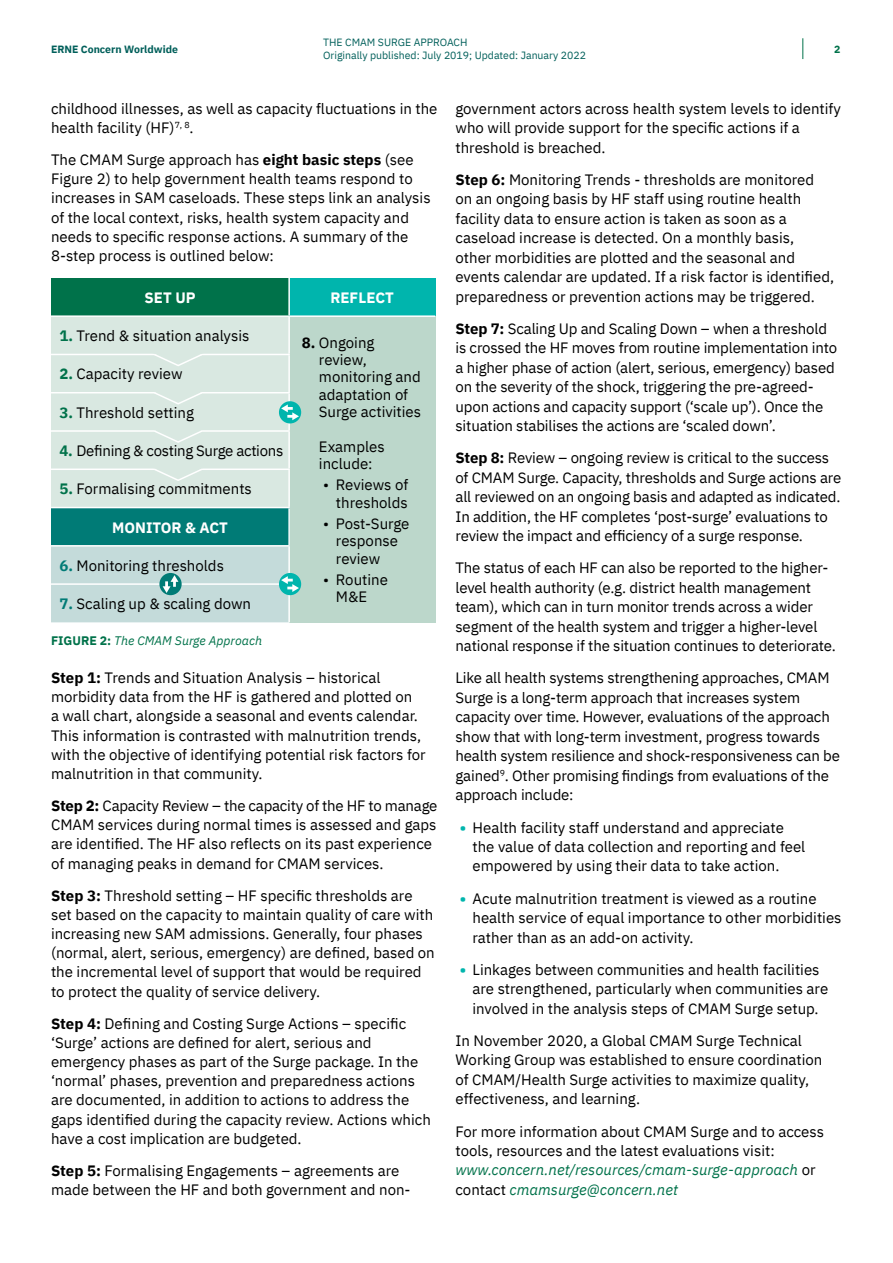
<style>
.page{position:relative;width:893px;height:1263px;background:#fff}
.page>*{position:absolute;margin:0;border:0;box-sizing:border-box;transform-origin:0 0}
.t1{font:15px/19.5px "IBM Plex Sans";color:#000}
.t2{font:15px "IBM Plex Sans";letter-spacing:-.02em;color:#000}
.t3{font:700 15px "IBM Plex Sans";color:#fff}
.t4{font:italic 12.3px "IBM Plex Sans";color:#00724a}
.t5{font:10.5px/12.6px "IBM Plex Sans";color:#005f5a}
.t6{font:700 10.5px "IBM Plex Sans";color:#005f5a}
.t7{font:700 10.5px "IBM Plex Sans";color:#00724a}
.s1{font-weight:700}
.s2{font-weight:700;color:#00724a}
.s3{font-weight:700;color:#007b76}
.s4{font-weight:700;font-style:normal}
.s5{font-weight:700;color:#00b5ad}
.s6{font-style:italic;color:#00724a}
</style>
<div class="page">
<div style="left:51px;top:278px;width:238px;height:38px;background:#00724a"></div>
<div style="left:289px;top:278px;width:146px;height:38px;background:#00b5ad"></div>
<div style="left:51px;top:317px;width:237px;height:190px;background:#d9e8e1"></div>
<div style="left:289px;top:316px;width:146px;height:306px;background:#bcd7cb"></div>
<div style="left:51px;top:507px;width:238px;height:39px;background:#007b76"></div>
<hr style="left:288px;top:278px;width:2px;height:37px;background:#fff">
<hr style="left:51px;top:315px;width:238px;height:2px;background:#fff">
<hr style="left:289px;top:315px;width:146px;height:2px;background:#fff">
<hr style="left:288px;top:317px;width:2px;height:37px;background:#fff">
<hr style="left:51px;top:354px;width:239px;height:1px;background:#fff">
<hr style="left:288px;top:355px;width:2px;height:37px;background:#fff">
<hr style="left:51px;top:392px;width:239px;height:1px;background:#fff">
<hr style="left:288px;top:393px;width:2px;height:37px;background:#fff">
<hr style="left:51px;top:430px;width:239px;height:2px;background:#fff">
<hr style="left:288px;top:432px;width:2px;height:36px;background:#fff">
<hr style="left:51px;top:468px;width:239px;height:2px;background:#fff">
<hr style="left:288px;top:470px;width:2px;height:37px;background:#fff">
<hr style="left:51px;top:507px;width:239px;height:1px;background:#fff">
<hr style="left:288px;top:508px;width:2px;height:37px;background:#fff">
<hr style="left:51px;top:545px;width:239px;height:2px;background:#fff">
<svg style="left:279px;top:573px;width:22px;height:22px"></svg>
<svg style="left:279px;top:401px;width:22px;height:22px"></svg>
<svg style="left:281px;top:404px;width:18px;height:16px"></svg>
<svg style="left:51px;top:546px;width:248px;height:76px;background:#bfdad8"></svg>
<svg style="left:148px;top:351px;width:60px;height:16px"></svg>
<svg style="left:148px;top:390px;width:60px;height:15px"></svg>
<svg style="left:148px;top:428px;width:60px;height:16px"></svg>
<svg style="left:148px;top:466px;width:60px;height:16px"></svg>
<svg style="left:802px;top:38px;width:1px;height:21px"></svg>
<p class="t6" style="left:51px;top:41px;width:128px">ERNE Concern Worldwide</p>
<p class="t5" style="left:323px;top:36px;width:264px">THE CMAM SURGE APPROACH<br>Originally published: July 2019; Updated: January 2022</p>
<p class="t7" style="left:834px;top:41px;width:8px">2</p>
<p class="t1" style="left:51px;top:98px;width:388px">childhood illnesses, as well as capacity fluctuations in the health facility (HF)<sup>7,</sup> <sup>8</sup>.</p>
<p class="t1" style="left:51px;top:149px;width:381px">The CMAM Surge approach has <span class="s1">eight basic steps</span> (see Figure 2) to help government health teams respond to increases in SAM caseloads. These steps link an analysis of the local context, risks, health system capacity and needs to specific response actions. A summary of the 8-step process is outlined below:</p>
<p class="t3" style="left:145px;top:286px;width:53px">SET UP</p>
<p class="t3" style="left:330px;top:286px;width:65px">REFLECT</p>
<p class="t1" style="left:60px;top:325px;width:191px"><span class="s2">1.</span> Trend &amp; situation analysis</p>
<p class="t1" style="left:319px;top:333px;width:104px;line-height:17.2px;text-indent:-17px"><span class="s1">8.</span> Ongoing review, monitoring and adaptation of<br>Surge activities</p>
<p class="t1" style="left:319px;top:436px;width:67px;line-height:17.2px">Examples include:</p>
<p class="t1" style="left:323px;top:475px;width:87px;line-height:17.2px;text-align:right">• Reviews of thresholds</p>
<p class="t1" style="left:336px;top:514px;width:75px;line-height:17.2px;text-indent:-13px">• Post-Surge response review</p>
<p class="t1" style="left:323px;top:570px;width:66px;line-height:17.2px;text-align:center">• Routine<br>M&amp;E</p>
<p class="t1" style="left:60px;top:363px;width:124px"><span class="s2">2.</span> Capacity review</p>
<p class="t1" style="left:60px;top:401px;width:136px"><span class="s2">3.</span> Threshold setting</p>
<p class="t2" style="left:60px;top:439px;width:225px"><span class="s2">4.</span> Defining &amp; costing Surge actions</p>
<p class="t1" style="left:60px;top:478px;width:194px"><span class="s2">5.</span> Formalising commitments</p>
<p class="t3" style="left:112px;top:515px;width:117px">MONITOR &amp; ACT</p>
<p class="t1" style="left:60px;top:554px;width:166px"><span class="s3">6.</span> Monitoring thresholds</p>
<p class="t1" style="left:60px;top:593px;width:193px"><span class="s3">7.</span> Scaling up &amp; scaling down</p>
<p class="t4" style="left:51px;top:632px;width:213px"><span class="s4">FIGURE 2:</span> The CMAM Surge Approach</p>
<p class="t1" style="left:51px;top:667px;width:376px"><span class="s1">Step 1:</span> Trends and Situation Analysis – historical morbidity data from the HF is gathered and plotted on<br>a wall chart, alongside a seasonal and events calendar.<br>This information is contrasted with malnutrition trends, with the objective of identifying potential risk factors for malnutrition in that community.</p>
<p class="t1" style="left:51px;top:795px;width:388px"><span class="s1">Step 2:</span> Capacity Review – the capacity of the HF to manage CMAM services during normal times is assessed and gaps are identified. The HF also reflects on its past experience of managing peaks in demand for CMAM services.</p>
<p class="t1" style="left:51px;top:884px;width:385px"><span class="s1">Step 3:</span> Threshold setting – HF specific thresholds are set based on the capacity to maintain quality of care with increasing new SAM admissions. Generally, four phases (normal, alert, serious, emergency) are defined, based on the incremental level of support that would be required to protect the quality of service delivery.</p>
<p class="t1" style="left:51px;top:1012px;width:381px"><span class="s1">Step 4:</span> Defining and Costing Surge Actions – specific ‘Surge’ actions are defined for alert, serious and emergency phases as part of the Surge package. In the ‘normal’ phases, prevention and preparedness actions are documented, in addition to actions to address the gaps identified during the capacity review. Actions which have a cost implication are budgeted.</p>
<p class="t1" style="left:51px;top:1159px;width:361px"><span class="s1">Step 5:</span> Formalising Engagements – agreements are made between the HF and both government and non-</p>
<p class="t1" style="left:455px;top:97px;width:387px">government actors across health system levels to identify who will provide support for the specific actions if a threshold is breached.</p>
<p class="t1" style="left:455px;top:169px;width:380px"><span class="s1">Step 6:</span> Monitoring Trends - thresholds are monitored on an ongoing basis by HF staff using routine health facility data to ensure action is taken as soon as a caseload increase is detected. On a monthly basis,<br>other morbidities are plotted and the seasonal and events calendar are updated. If a risk factor is identified, preparedness or prevention actions may be triggered.</p>
<p class="t1" style="left:455px;top:317px;width:383px"><span class="s1">Step 7:</span> Scaling Up and Scaling Down – when a threshold is crossed the HF moves from routine implementation into a higher phase of action (alert, serious, emergency) based on the severity of the shock, triggering the pre-agreed&shy;upon actions and capacity support (‘scale up’). Once the situation stabilises the actions are ‘scaled down’.</p>
<p class="t1" style="left:455px;top:447px;width:387px"><span class="s1">Step 8:</span> Review – ongoing review is critical to the success of CMAM Surge. Capacity, thresholds and Surge actions are all reviewed on an ongoing basis and adapted as indicated.<br>In addition, the HF completes ‘post-surge’ evaluations to review the impact and efficiency of a surge response.</p>
<p class="t1" style="left:455px;top:557px;width:382px">The status of each HF can also be reported to the higher&shy;level health authority (e.g. district health management team), which can in turn monitor trends across a wider segment of the health system and trigger a higher-level national response if the situation continues to deteriorate.</p>
<p class="t1" style="left:455px;top:667px;width:386px">Like all health systems strengthening approaches, CMAM Surge is a long-term approach that increases system capacity over time. However, evaluations of the approach show that with long-term investment, progress towards health system resilience and shock-responsiveness can be gained<sup>9</sup>. Other promising findings from evaluations of the approach include:</p>
<p class="t1" style="left:472px;top:816px;width:334px;text-indent:-13px"><span class="s5">•</span> Health facility staff understand and appreciate the value of data collection and reporting and feel empowered by using their data to take action.</p>
<p class="t1" style="left:472px;top:887px;width:371px;text-indent:-13px"><span class="s5">•</span> Acute malnutrition treatment is viewed as a routine health service of equal importance to other morbidities rather than as an add-on activity.</p>
<p class="t1" style="left:472px;top:958px;width:357px;text-indent:-13px"><span class="s5">•</span> Linkages between communities and health facilities are strengthened, particularly when communities are involved in the analysis steps of CMAM Surge setup.</p>
<p class="t1" style="left:455px;top:1030px;width:368px">In November 2020, a Global CMAM Surge Technical Working Group was established to ensure coordination of CMAM/Health Surge activities to maximize quality, effectiveness, and learning.</p>
<p class="t1" style="left:455px;top:1120px;width:370px">For more information about CMAM Surge and to access tools, resources and the latest evaluations visit: <span class="s6">www.concern.net/resources/cmam-surge-approach</span> or contact <span class="s6">cmamsurge@concern.net</span></p>
</div>
